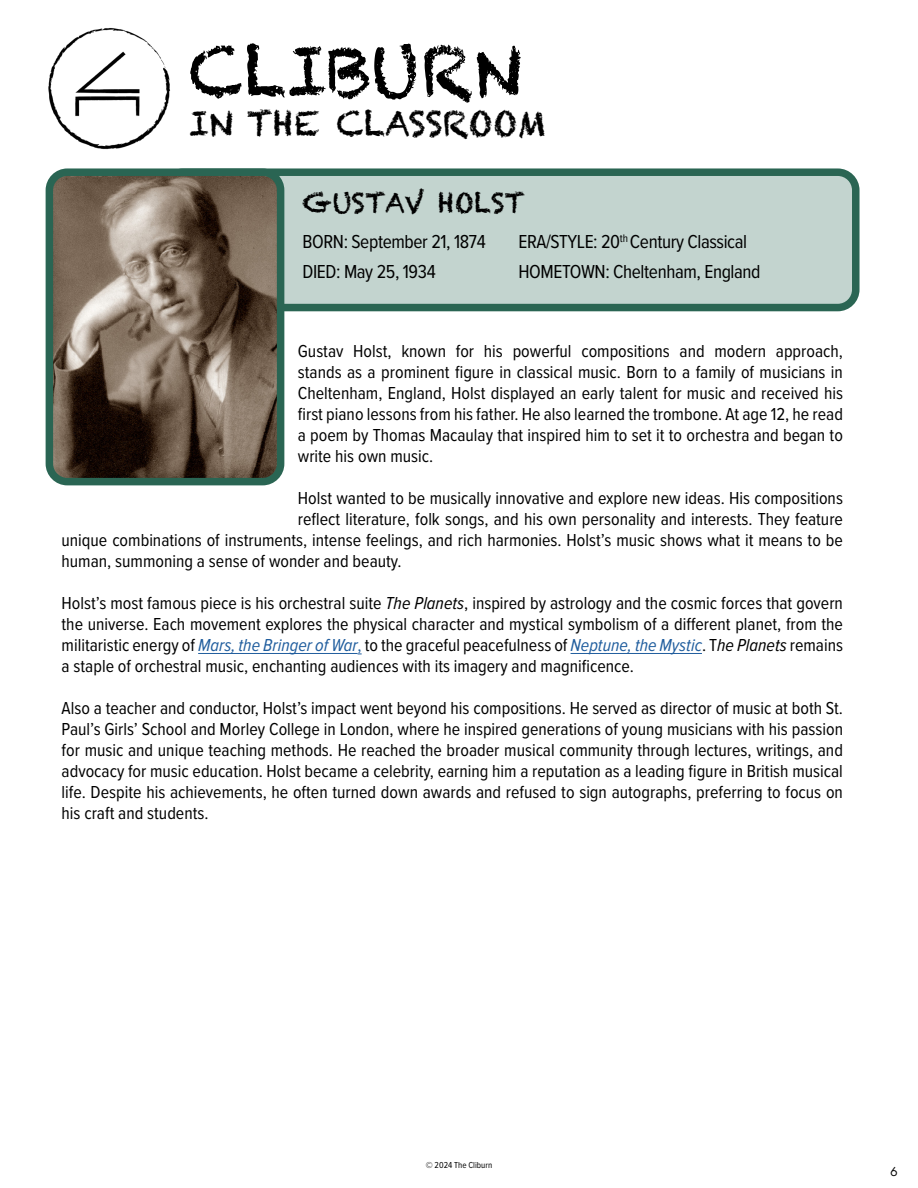
<style>
.page{position:relative;width:918px;height:1188px;background:#fff}
.page>*{position:absolute;margin:0;border:0;box-sizing:border-box;transform-origin:0 0}
.t1{font:67.8px "Chalkduster";color:#000}
.t2{font:33.9px "Chalkduster";color:#000}
.t3{font:27px "Chalkduster";color:#000}
.t4{font:19.5px "Proxima Nova Cond";letter-spacing:-.02em;color:#000}
.t5{font:18px/21px "Proxima Nova Cond";color:#000;text-align:justify}
.t6{font:13.5px "Futura PT";color:#000}
.t7{font:9px "Proxima Nova Cond";color:#000}
.s1{font-style:italic}
.s2{font-style:italic;color:#215e9e}
.s3{color:#215e9e}
</style>
<div class="page">
<div style="left:165px;top:172px;width:691px;height:136px;background:#c3d4cf;border-radius:18px"></div>
<div style="left:161px;top:168px;width:699px;height:143px;border:8px solid #2a6553;border-radius:18px"></div>
<hr style="left:198px;top:653px;width:160px;height:1px;background:#215e9e">
<hr style="left:571px;top:653px;width:131px;height:1px;background:#215e9e">
<img style="left:55px;top:172px;width:226px;height:304px">
<div style="left:46px;top:168px;width:238px;height:317px;border:8px solid #2a6553;border-radius:18px"></div>
<img style="left:48px;top:28px;width:122px;height:122px">
<h1 class="t1" style="left:189px;top:31px;width:334px">CLIBURN</h1>
<h2 class="t2" style="left:189px;top:104px;width:359px">IN THE CLASSROOM</h2>
<h3 class="t3" style="left:302px;top:187px;width:224px">GUSTAV HOLST</h3>
<p class="t4" style="left:302px;top:227px;width:185px">BORN: September 21, 1874</p>
<p class="t4" style="left:518px;top:227px;width:230px">ERA/STYLE: 20<sup>th</sup> Century Classical</p>
<p class="t4" style="left:302px;top:257px;width:135px">DIED: May 25, 1934</p>
<p class="t4" style="left:518px;top:257px;width:244px">HOMETOWN: Cheltenham, England</p>
<p class="t5" style="left:298px;top:340px;width:547px">Gustav Holst, known for his powerful compositions and modern approach, stands as a prominent figure in classical music. Born to a family of musicians in Cheltenham, England, Holst displayed an early talent for music and received his first piano lessons from his father. He also learned the trombone. At age 12, he read a poem by Thomas Macaulay that inspired him to set it to orchestra and began to write his own music.</p>
<p class="t5" style="left:298px;top:487px;width:547px">Holst wanted to be musically innovative and explore new ideas. His compositions</p>
<p class="t5" style="left:298px;top:508px;width:547px">reflect literature, folk songs, and his own personality and interests. They feature</p>
<p class="t5" style="left:62px;top:529px;width:783px">unique combinations of instruments, intense feelings, and rich harmonies. Holst’s music shows what it means to be</p>
<p class="t5" style="left:62px;top:550px;width:341px">human, summoning a sense of wonder and beauty.</p>
<p class="t5" style="left:62px;top:592px;width:783px">Holst’s most famous piece is his orchestral suite <span class="s1">The Planets</span>, inspired by astrology and the cosmic forces that govern the universe. Each movement explores the physical character and mystical symbolism of a different planet, from the militaristic energy of <span class="s2">Mars, the Bringer of War</span><span class="s3">,</span> to the graceful peacefulness of <span class="s2">Neptune, the Mystic</span>. T<span class="s1">he Planets</span> remains a staple of orchestral music, enchanting audiences with its imagery and magnificence.</p>
<p class="t5" style="left:62px;top:697px;width:783px">Also a teacher and conductor, Holst’s impact went beyond his compositions. He served as director of music at both St.<br>Paul’s Girls’ School and Morley College in London, where he inspired generations of young musicians with his passion for music and unique teaching methods. He reached the broader musical community through lectures, writings, and advocacy for music education. Holst became a celebrity, earning him a reputation as a leading figure in British musical life. Despite his achievements, he often turned down awards and refused to sign autographs, preferring to focus on his craft and students.</p>
<p class="t7" style="left:426px;top:1158px;width:68px">© 2024 The Cliburn</p>
<p class="t6" style="left:890px;top:1164px;width:9px">6</p>
</div>
